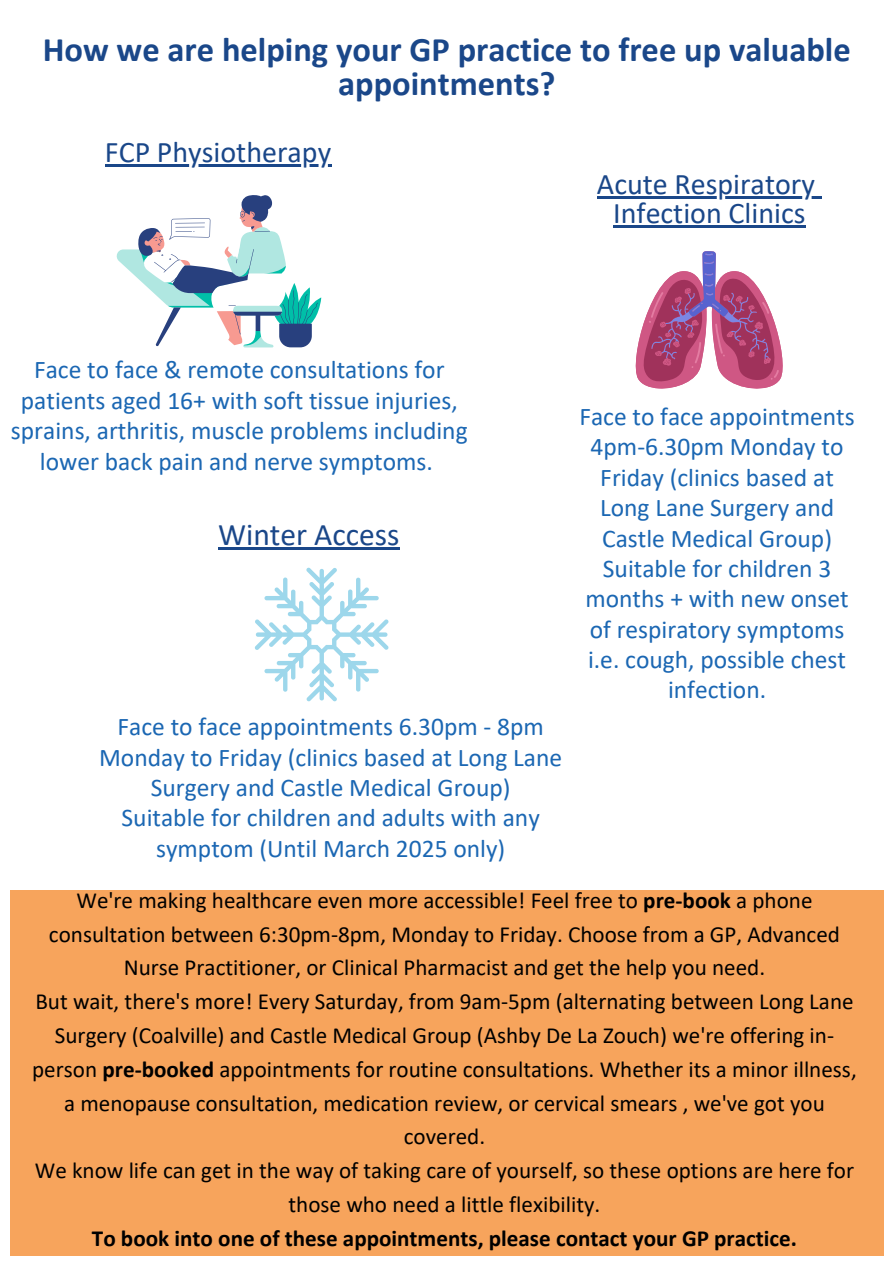
<style>
.page{position:relative;width:894px;height:1264px;background:#fff}
.page>*{position:absolute;margin:0;border:0;box-sizing:border-box;transform-origin:0 0}
.t1{font:700 34.5px/33.8px "Calibri";color:#1a4789;text-align:center}
.t2{font:31.5px "Calibri";color:#1a4789}
.t3{font:30px/29.2px "Calibri";color:#1a4789;text-align:center}
.t4{font:25.5px/30.3px "Calibri";color:#1b67b3;text-align:center}
.t5{font:23.1px/33.8px "Calibri";color:#000;text-align:center}
.t6{font:700 23.1px "Calibri";color:#000}
.s1{font-weight:700}
</style>
<div class="page">
<div style="left:10px;top:890px;width:873px;height:365px;background:#f7a45c"></div>
<svg style="left:116px;top:195px;width:205px;height:152px"></svg>
<svg style="left:635px;top:251px;width:148px;height:138px"></svg>
<svg style="left:255px;top:567px;width:133px;height:134px"></svg>
<hr style="left:105px;top:164px;width:226px;height:2px;background:#1a4789">
<hr style="left:596px;top:196px;width:218px;height:2px;background:#1a4789">
<svg style="left:814px;top:196px;width:7px;height:2px"></svg>
<hr style="left:613px;top:225px;width:192px;height:3px;background:#1a4789">
<hr style="left:218px;top:547px;width:181px;height:2px;background:#1a4789">
<p class="t1" style="left:43px;top:36px;width:809px">How we are helping your GP practice to free up valuable appointments?</p>
<h2 class="t3" style="left:105px;top:140px;width:228px">FCP Physiotherapy</h2>
<p class="t3" style="left:596px;top:172px;width:219px">Acute Respiratory<br>Infection Clinics</p>
<p class="t4" style="left:11px;top:357px;width:458px">Face to face &amp; remote consultations for patients aged 16+ with soft tissue injuries, sprains, arthritis, muscle problems including lower back pain and nerve symptoms.</p>
<p class="t2" style="left:218px;top:521px;width:183px">Winter Access</p>
<p class="t4" style="left:99px;top:713px;width:464px">Face to face appointments 6.30pm - 8pm<br>Monday to Friday (clinics based at Long Lane<br>Surgery and Castle Medical Group)</p>
<p class="t4" style="left:121px;top:805px;width:419px">Suitable for children and adults with any symptom (Until March 2025 only)</p>
<h3 class="t4" style="left:579px;top:403px;width:277px">Face to face appointments<br>4pm-6.30pm Monday to<br>Friday (clinics based at<br>Long Lane Surgery and<br>Castle Medical Group)</h3>
<p class="t4" style="left:585px;top:555px;width:265px">Suitable for children 3 months + with new onset of respiratory symptoms i.e. cough, possible chest infection.</p>
<h1 class="t5" style="left:49px;top:885px;width:792px">We're making healthcare even more accessible! Feel free to <span class="s1">pre-book</span> a phone consultation between 6:30pm-8pm, Monday to Friday. Choose from a GP, Advanced<br>Nurse Practitioner, or Clinical Pharmacist and get the help you need.</h1>
<h3 class="t5" style="left:32px;top:986px;width:825px">But wait, there's more! Every Saturday, from 9am-5pm (alternating between Long Lane Surgery (Coalville) and Castle Medical Group (Ashby De La Zouch) we're offering in&shy;person <span class="s1">pre-booked</span> appointments for routine consultations. Whether its a minor illness, a menopause consultation, medication review, or cervical smears , we've got you covered.</h3>
<p class="t5" style="left:35px;top:1155px;width:820px">We know life can get in the way of taking care of yourself, so these options are here for those who need a little flexibility.</p>
<p class="t6" style="left:92px;top:1228px;width:706px">To book into one of these appointments, please contact your GP practice.</p>
</div>
